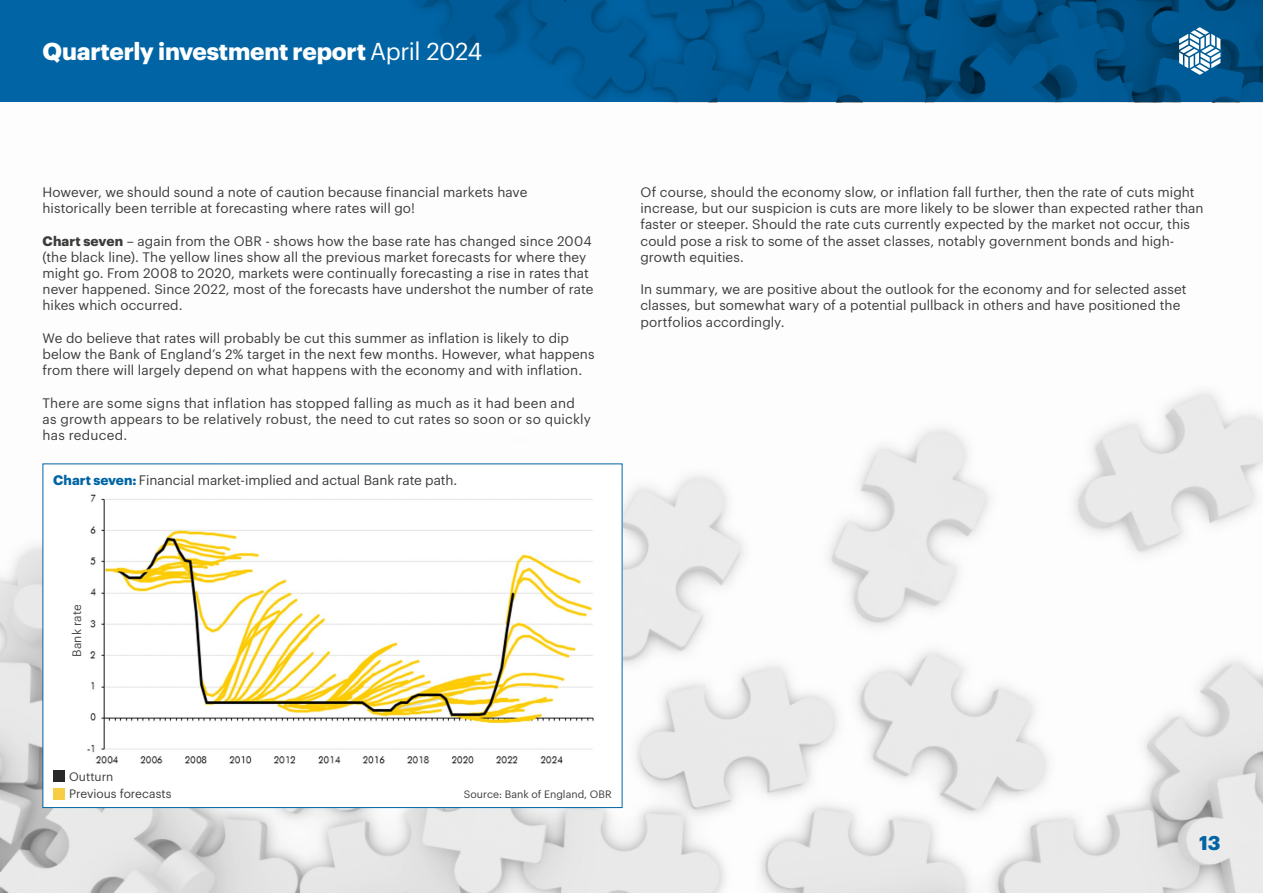
<style>
.page{position:relative;width:1263px;height:893px;background:#fff}
.page>*{position:absolute;margin:0;border:0;box-sizing:border-box;transform-origin:0 0}
.t1{font:700 24px "Graphik";letter-spacing:-.01em;color:#fff}
.t2{font:700 19.5px "Graphik";color:#0064a5}
.t3{font:13.5px/16.2px "Graphik";letter-spacing:.005em;color:#3c3c3b}
.t4{font:12px "Graphik";color:#3c3c3b}
.t5{font:10.5px "Graphik";letter-spacing:.005em;color:#3c3c3b}
.s1{font-weight:400}
.s2{font-weight:700}
.s3{font-weight:700;color:#0064a5}
</style>
<div class="page">
<img style="left:0;top:102px;width:1263px;height:791px">
<svg style="left:0;top:0;width:1263px;height:102px;background:#005a95"></svg>
<svg style="left:1179px;top:27px;width:41px;height:48px"></svg>
<div style="left:43px;top:464px;width:579px;height:343px;background:#fff"></div>
<img style="left:87px;top:494px;width:507px;height:270px">
<div style="left:53px;top:788px;width:11px;height:11px;background:#f7cd45"></div>
<div style="left:53px;top:771px;width:11px;height:11px;background:#282828"></div>
<h1 class="t1" style="left:43px;top:33px;width:441px">Quarterly investment report <span class="s1">April 2024</span></h1>
<p class="t3" style="left:43px;top:183px;width:486px">However, we should sound a note of caution because financial markets have historically been terrible at forecasting where rates will go!</p>
<p class="t3" style="left:43px;top:231px;width:552px"><span class="s2">Chart seven</span> – again from the OBR - shows how the base rate has changed since 2004 (the black line). The yellow lines show all the previous market forecasts for where they might go. From 2008 to 2020, markets were continually forecasting a rise in rates that never happened. Since 2022, most of the forecasts have undershot the number of rate hikes which occurred.</p>
<p class="t3" style="left:43px;top:329px;width:554px">We do believe that rates will probably be cut this summer as inflation is likely to dip below the Bank of England’s 2% target in the next few months. However, what happens from there will largely depend on what happens with the economy and with inflation.</p>
<p class="t3" style="left:43px;top:393px;width:550px">There are some signs that inflation has stopped falling as much as it had been and as growth appears to be relatively robust, the need to cut rates so soon or so quickly has reduced.</p>
<p class="t3" style="left:53px;top:471px;width:406px"><span class="s3">Chart seven:</span> Financial market-implied and actual Bank rate path.</p>
<p class="t3" style="left:640px;top:183px;width:565px">Of course, should the economy slow, or inflation fall further, then the rate of cuts might increase, but our suspicion is cuts are more likely to be slower than expected rather than faster or steeper. Should the rate cuts currently expected by the market not occur, this could pose a risk to some of the asset classes, notably government bonds and high&shy;growth equities.</p>
<p class="t3" style="left:640px;top:280px;width:548px">In summary, we are positive about the outlook for the economy and for selected asset classes, but somewhat wary of a potential pullback in others and have positioned the portfolios accordingly.</p>
<p class="t4" style="left:68px;top:657px;width:54px;rotate:-90deg">Bank rate</p>
<p class="t4" style="left:69px;top:767px;width:46px">Outturn</p>
<p class="t4" style="left:69px;top:785px;width:104px">Previous forecasts</p>
<p class="t5" style="left:464px;top:786px;width:149px">Source: Bank of England, OBR</p>
<h2 class="t2" style="left:1199px;top:828px;width:23px">13</h2>
</div>
